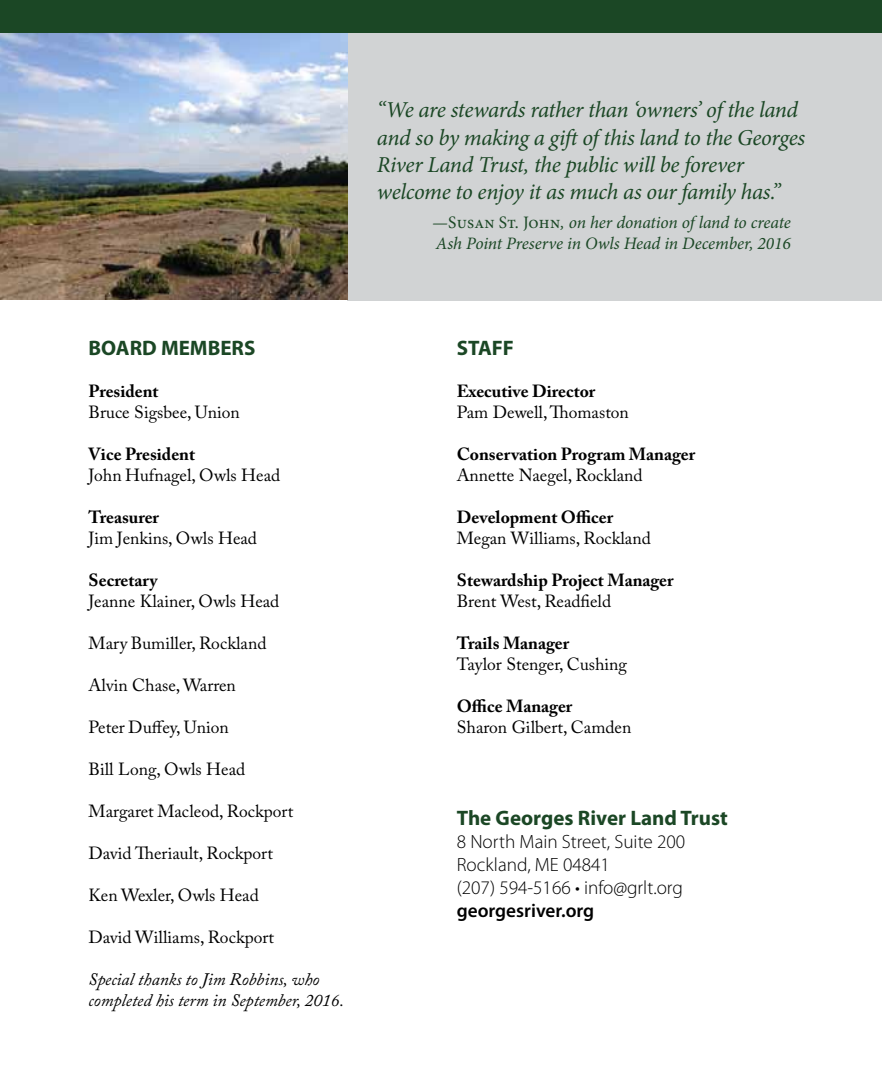
<style>
.page{position:relative;width:882px;height:1071px;background:#fff}
.page>*{position:absolute;margin:0;border:0;box-sizing:border-box;transform-origin:0 0}
.t1{font:italic 22.75px/27.3px "Minion Pro";letter-spacing:-.02em;color:#1b4725}
.t2{font:700 21px "Myriad Pro";color:#1b4725}
.t3{font:300 19.25px/23.1px "Myriad Pro";color:#000}
.t4{font:600 19.25px "Myriad Pro";color:#000}
.t5{font:17.5px "Adobe Caslon Pro";color:#000}
.t6{font:700 17.5px "Adobe Caslon Pro";color:#000}
.t7{font:italic 17.5px/21px "Minion Pro";letter-spacing:-.005em;color:#1b4725}
.t8{font:italic 17.5px/21px "Adobe Caslon Pro";color:#000}
.s1{font-style:normal}
</style>
<div class="page">
<div style="left:347px;top:33px;width:535px;height:268px;background:#d1d3d4"></div>
<img style="left:0;top:33px;width:347px;height:267px">
<div style="left:0;top:0;width:882px;height:33px;background:#1b4725"></div>
<h1 class="t1" style="left:377px;top:96px;width:430px">“We are stewards rather than ‘owners’ of the land and so by making a gift of this land to the Georges River Land Trust, the public will be forever welcome to enjoy it as much as our family has.”</h1>
<p class="t7" style="left:432px;top:212px;width:360px">—<span class="s1">Susan St. John</span>, on her donation of land to create<br>Ash Point Preserve in Owls Head in December, 2016</p>
<p class="t2" style="left:89px;top:334px;width:168px">BOARD MEMBERS</p>
<p class="t6" style="left:89px;top:380px;width:72px">President</p>
<p class="t5" style="left:89px;top:401px;width:153px">Bruce Sigsbee, Union</p>
<p class="t6" style="left:89px;top:443px;width:108px">Vice President</p>
<p class="t5" style="left:89px;top:464px;width:193px">John Hufnagel, Owls Head</p>
<p class="t6" style="left:89px;top:506px;width:72px">Treasurer</p>
<p class="t5" style="left:89px;top:527px;width:170px">Jim Jenkins, Owls Head</p>
<p class="t6" style="left:89px;top:569px;width:71px">Secretary</p>
<p class="t5" style="left:89px;top:590px;width:192px">Jeanne Klainer, Owls Head</p>
<p class="t5" style="left:89px;top:632px;width:179px">Mary Bumiller, Rockland</p>
<p class="t5" style="left:89px;top:674px;width:149px">Alvin Chase, Warren</p>
<p class="t5" style="left:89px;top:716px;width:142px">Peter Duffey, Union</p>
<p class="t5" style="left:89px;top:758px;width:158px">Bill Long, Owls Head</p>
<p class="t5" style="left:89px;top:800px;width:206px">Margaret Macleod, Rockport</p>
<p class="t5" style="left:89px;top:842px;width:186px">David Theriault, Rockport</p>
<p class="t5" style="left:89px;top:884px;width:172px">Ken Wexler, Owls Head</p>
<p class="t5" style="left:89px;top:926px;width:187px">David Williams, Rockport</p>
<p class="t8" style="left:89px;top:968px;width:257px">Special thanks to Jim Robbins, who completed his term in September, 2016.</p>
<p class="t2" style="left:457px;top:334px;width:59px">STAFF</p>
<p class="t6" style="left:457px;top:380px;width:140px">Executive Director</p>
<p class="t5" style="left:457px;top:401px;width:174px">Pam Dewell, Thomaston</p>
<p class="t6" style="left:457px;top:443px;width:240px">Conservation Program Manager</p>
<p class="t5" style="left:457px;top:464px;width:187px">Annette Naegel, Rockland</p>
<p class="t6" style="left:457px;top:506px;width:158px">Development Officer</p>
<p class="t5" style="left:457px;top:527px;width:196px">Megan Williams, Rockland</p>
<p class="t6" style="left:457px;top:569px;width:218px">Stewardship Project Manager</p>
<p class="t5" style="left:457px;top:590px;width:156px">Brent West, Readfield</p>
<p class="t6" style="left:457px;top:632px;width:114px">Trails Manager</p>
<p class="t5" style="left:457px;top:653px;width:172px">Taylor Stenger, Cushing</p>
<p class="t6" style="left:457px;top:695px;width:117px">Office Manager</p>
<p class="t5" style="left:457px;top:716px;width:176px">Sharon Gilbert, Camden</p>
<p class="t2" style="left:457px;top:804px;width:273px">The Georges River Land Trust</p>
<p class="t3" style="left:457px;top:831px;width:230px">8 North Main Street, Suite 200<br>Rockland, ME 04841<br>(207) 594-5166 • info@grlt.org</p>
<p class="t4" style="left:457px;top:899px;width:139px">georgesriver.org</p>
</div>
